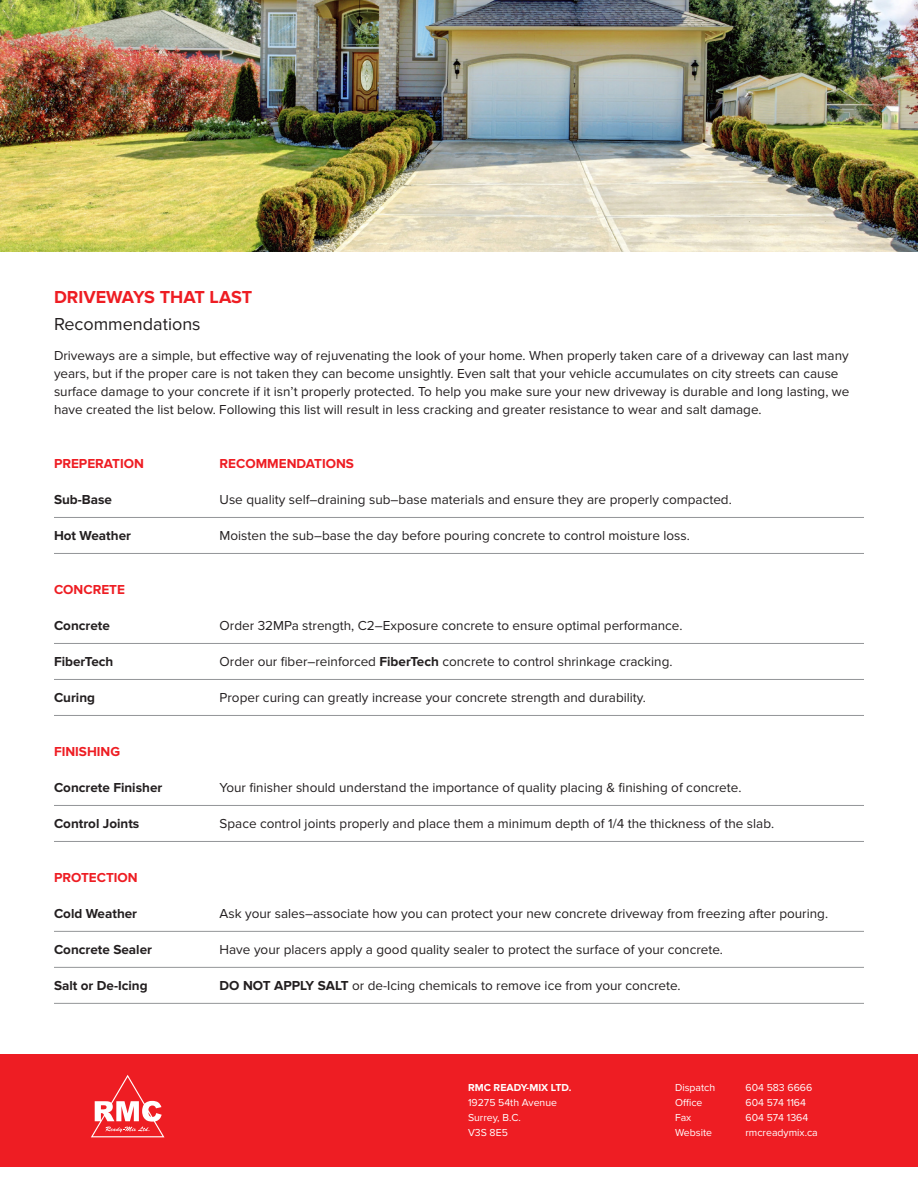
<style>
.page{position:relative;width:918px;height:1188px;background:#fff}
.page>*{position:absolute;margin:0;border:0;box-sizing:border-box;transform-origin:0 0}
.Header___Subheader{font:700 18px "Proxima Nova";color:#ee1d23}
.Header___Subheader-2{font:18px "Proxima Nova";color:#231f20}
.Body_Copy{font:13.5px/18px "Proxima Nova";color:#231f20}
.Body_Copy-2{font:700 13.5px "Proxima Nova";color:#231f20}
.Body_Copy-3{font:700 13.5px "Proxima Nova";color:#ee1d23}
.t1{font:10.5px/15px "Proxima Nova";color:#fff}
.t2{font:700 10.5px "Proxima Nova";color:#fff}
.s1{font-weight:700}
</style>
<div class="page">
<div style="left:0;top:1054px;width:918px;height:113px;background:#ee1d23"></div>
<svg style="left:91px;top:1075px;width:73px;height:62px"></svg>
<img style="left:0;top:0;width:918px;height:252px">
<hr style="left:54px;top:517px;width:810px;height:1px;background:#939598">
<hr style="left:54px;top:553px;width:810px;height:1px;background:#939598">
<hr style="left:54px;top:643px;width:810px;height:1px;background:#939598">
<hr style="left:54px;top:679px;width:810px;height:1px;background:#939598">
<hr style="left:54px;top:715px;width:810px;height:1px;background:#939598">
<hr style="left:54px;top:805px;width:810px;height:1px;background:#939598">
<hr style="left:54px;top:841px;width:810px;height:1px;background:#939598">
<hr style="left:54px;top:931px;width:810px;height:1px;background:#939598">
<hr style="left:54px;top:967px;width:810px;height:1px;background:#939598">
<hr style="left:54px;top:1003px;width:810px;height:1px;background:#939598">
<p class="Header___Subheader" style="left:54px;top:286px;width:200px">DRIVEWAYS THAT LAST</p>
<p class="Header___Subheader-2" style="left:54px;top:313px;width:148px">Recommendations</p>
<p class="Body_Copy" style="left:54px;top:347px;width:797px">Driveways are a simple, but effective way of rejuvenating the look of your home. When properly taken care of a driveway can last many years, but if the proper care is not taken they can become unsightly. Even salt that your vehicle accumulates on city streets can cause surface damage to your concrete if it isn’t properly protected. To help you make sure your new driveway is durable and long lasting, we have created the list below. Following this list will result in less cracking and greater resistance to wear and salt damage.</p>
<p class="Body_Copy-3" style="left:54px;top:456px;width:92px">PREPERATION</p>
<p class="Body_Copy-2" style="left:54px;top:492px;width:60px">Sub-Base</p>
<p class="Body_Copy-2" style="left:54px;top:528px;width:79px">Hot Weather</p>
<p class="Body_Copy-3" style="left:54px;top:582px;width:72px">CONCRETE</p>
<p class="Body_Copy-2" style="left:54px;top:618px;width:57px">Concrete</p>
<p class="Body_Copy-2" style="left:54px;top:654px;width:61px">FiberTech</p>
<p class="Body_Copy-2" style="left:54px;top:690px;width:43px">Curing</p>
<p class="Body_Copy-3" style="left:54px;top:744px;width:68px">FINISHING</p>
<p class="Body_Copy-2" style="left:54px;top:780px;width:110px">Concrete Finisher</p>
<p class="Body_Copy-2" style="left:54px;top:816px;width:87px">Control Joints</p>
<p class="Body_Copy-3" style="left:54px;top:870px;width:85px">PROTECTION</p>
<p class="Body_Copy-2" style="left:54px;top:906px;width:85px">Cold Weather</p>
<p class="Body_Copy-2" style="left:54px;top:942px;width:100px">Concrete Sealer</p>
<p class="Body_Copy-2" style="left:54px;top:978px;width:95px">Salt or De-Icing</p>
<p class="Body_Copy-3" style="left:220px;top:456px;width:136px">RECOMMENDATIONS</p>
<p class="Body_Copy" style="left:220px;top:491px;width:514px">Use quality self–draining sub–base materials and ensure they are properly compacted.</p>
<p class="Body_Copy" style="left:220px;top:527px;width:472px">Moisten the sub–base the day before pouring concrete to control moisture loss.</p>
<p class="Body_Copy" style="left:220px;top:617px;width:464px">Order 32MPa strength, C2–Exposure concrete to ensure optimal performance.</p>
<p class="Body_Copy" style="left:220px;top:653px;width:454px">Order our fiber–reinforced <span class="s1">FiberTech</span> concrete to control shrinkage cracking.</p>
<p class="Body_Copy" style="left:220px;top:689px;width:428px">Proper curing can greatly increase your concrete strength and durability.</p>
<p class="Body_Copy" style="left:220px;top:779px;width:523px">Your finisher should understand the importance of quality placing &amp; finishing of concrete.</p>
<p class="Body_Copy" style="left:220px;top:815px;width:556px">Space control joints properly and place them a minimum depth of 1/4 the thickness of the slab.</p>
<p class="Body_Copy" style="left:220px;top:905px;width:610px">Ask your sales–associate how you can protect your new concrete driveway from freezing after pouring.</p>
<p class="Body_Copy" style="left:220px;top:941px;width:505px">Have your placers apply a good quality sealer to protect the surface of your concrete.</p>
<p class="Body_Copy" style="left:220px;top:977px;width:463px"><span class="s1">DO NOT APPLY SALT</span> or de-Icing chemicals to remove ice from your concrete.</p>
<p class="t2" style="left:468px;top:1082px;width:105px">RMC READY-MIX LTD.</p>
<p class="t1" style="left:468px;top:1096px;width:91px">19275 54th Avenue<br>Surrey, B.C.<br>V3S 8E5</p>
<p class="t1" style="left:675px;top:1081px;width:42px">Dispatch</p>
<p class="t1" style="left:745px;top:1081px;width:68px">604 583 6666</p>
<p class="t1" style="left:675px;top:1096px;width:29px">Office</p>
<p class="t1" style="left:745px;top:1096px;width:62px">604 574 1164</p>
<p class="t1" style="left:675px;top:1111px;width:18px">Fax</p>
<p class="t1" style="left:745px;top:1111px;width:64px">604 574 1364</p>
<p class="t1" style="left:675px;top:1126px;width:39px">Website</p>
<p class="t1" style="left:745px;top:1126px;width:74px">rmcreadymix.ca</p>
</div>
